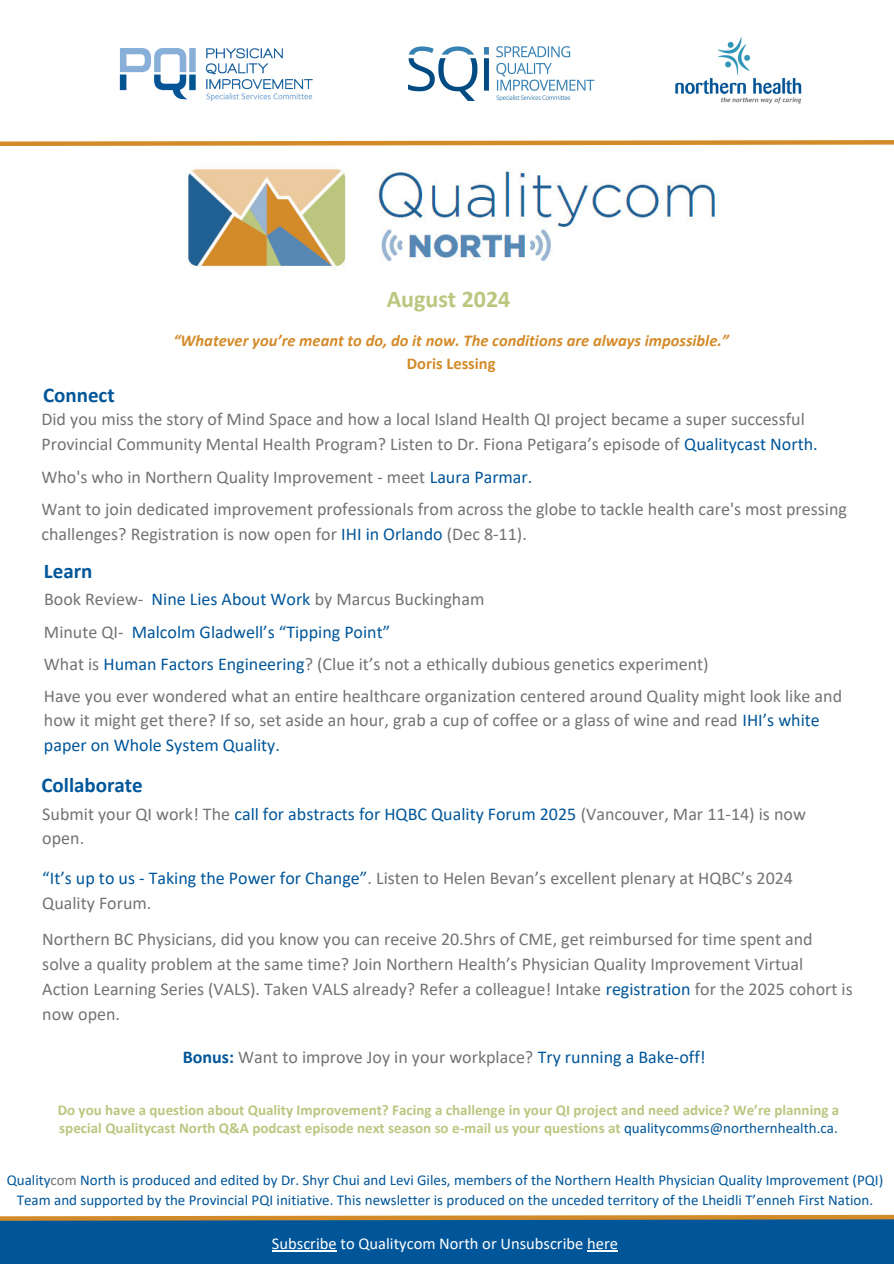
<style>
.page{position:relative;width:894px;height:1264px;background:#fff}
.page>*{position:absolute;margin:0;border:0;box-sizing:border-box;transform-origin:0 0}
.t1{font:700 24px "Calibri";color:#bcc680}
.t2{font:700 21px "Calibri";color:#005699}
.t3{font:18px/24.8px "Calibri";color:#737373}
.t4{font:18px "Calibri";color:#005699}
.t5{font:italic 700 16.5px/22.5px "Calibri";color:#d38b2a;text-align:center}
.t6{font:16.5px "Calibri";color:#fff}
.t7{font:15px/20.2px "Calibri";color:#005699;text-align:center}
.t8{font:700 15px/18px "Calibri";color:#bcc680}
.s1{font-style:normal}
.s2{color:#005699}
.s3{font-weight:700;color:#005699}
.s4{font-weight:400;color:#005699}
.s5{color:#737373}
</style>
<div class="page">
<div style="left:0;top:1217px;width:893px;height:46px;background:#005699"></div>
<img style="left:408px;top:46px;width:187px;height:56px">
<img style="left:675px;top:37px;width:127px;height:67px">
<svg style="left:0;top:140px;width:893px;height:6px;background:#dda75e"></svg>
<svg style="left:0;top:1214px;width:893px;height:7px"></svg>
<img style="left:119px;top:48px;width:194px;height:54px">
<img style="left:188px;top:168px;width:531px;height:100px">
<hr style="left:272px;top:1250px;width:64px;height:1px;background:#fff">
<hr style="left:587px;top:1250px;width:30px;height:1px;background:#fff">
<h4 class="t1" style="left:386px;top:289px;width:125px">August 2024</h4>
<h2 class="t5" style="left:173px;top:331px;width:557px">“Whatever you’re meant to do, do it now. The conditions are always impossible.”<br><span class="s1">Doris Lessing</span></h2>
<h1 class="t2" style="left:43px;top:386px;width:73px">Connect</h1>
<h3 class="t3" style="left:41px;top:408px;width:777px">Did you miss the story of Mind Space and how a local Island Health QI project became a super successful<br>Provincial Community Mental Health Program? Listen to Dr. Fiona Petigara’s episode of <span class="s2">Qualitycast North.</span></h3>
<h2 class="t3" style="left:41px;top:466px;width:492px">Who's who in Northern Quality Improvement - meet <span class="s2">Laura Parmar.</span></h2>
<h4 class="t3" style="left:41px;top:498px;width:806px">Want to join dedicated improvement professionals from across the globe to tackle health care's most pressing challenges? Registration is now open for <span class="s2">IHI in Orlando</span> (Dec 8-11).</h4>
<h4 class="t2" style="left:44px;top:561px;width:50px">Learn</h4>
<h4 class="t3" style="left:44px;top:588px;width:441px">Book Review- <span class="s2">Nine Lies About Work</span> by Marcus Buckingham</h4>
<h4 class="t3" style="left:44px;top:621px;width:81px">Minute QI-</h4>
<h4 class="t4" style="left:132px;top:625px;width:260px">Malcolm Gladwell’s “Tipping Point”</h4>
<p class="t3" style="left:44px;top:653px;width:666px">What is <span class="s2">Human Factors Engineering</span>? (Clue it’s not a ethically dubious genetics experiment)</p>
<h4 class="t3" style="left:44px;top:684px;width:799px">Have you ever wondered what an entire healthcare organization centered around Quality might look like and how it might get there? If so, set aside an hour, grab a cup of coffee or a glass of wine and read <span class="s2">IHI’s white paper on Whole System Quality.</span></h4>
<h4 class="t2" style="left:41px;top:776px;width:103px">Collaborate</h4>
<h4 class="t3" style="left:42px;top:802px;width:764px">Submit your QI work! The <span class="s2">call for abstracts for HQBC Quality Forum 2025</span> (Vancouver, Mar 11-14) is now open.</h4>
<h2 class="t3" style="left:42px;top:867px;width:752px"><span class="s2">“It’s up to us - Taking the Power for Change”</span>. Listen to Helen Bevan’s excellent plenary at HQBC’s 2024<br>Quality Forum.</h2>
<p class="t3" style="left:42px;top:928px;width:811px">Northern BC Physicians, did you know you can receive 20.5hrs of CME, get reimbursed for time spent and solve a quality problem at the same time? Join Northern Health’s Physician Quality Improvement Virtual Action Learning Series (VALS). Taken VALS already? Refer a colleague! Intake <span class="s2">registration</span> for the 2025 cohort is now open.</p>
<h4 class="t3" style="left:183px;top:1045px;width:524px"><span class="s3">Bonus:</span> Want to improve Joy in your workplace? <span class="s2">Try running a Bake-off!</span></h4>
<p class="t8" style="left:58px;top:1102px;width:782px">Do you have a question about Quality Improvement? Facing a challenge in your QI project and need advice? We’re planning a special Qualitycast North Q&amp;A podcast episode next season so e-mail us your questions at <span class="s4">qualitycomms@northernhealth.ca.</span></p>
<h4 class="t7" style="left:7px;top:1171px;width:877px">Quality<span class="s5">com</span> North is produced and edited by Dr. Shyr Chui and Levi Giles, members of the Northern Health Physician Quality Improvement (PQI)<br>Team and supported by the Provincial PQI initiative. This newsletter is produced on the unceded territory of the Lheidli T’enneh First Nation.</h4>
<h4 class="t6" style="left:272px;top:1236px;width:347px">Subscribe to Qualitycom North or Unsubscribe here</h4>
</div>
